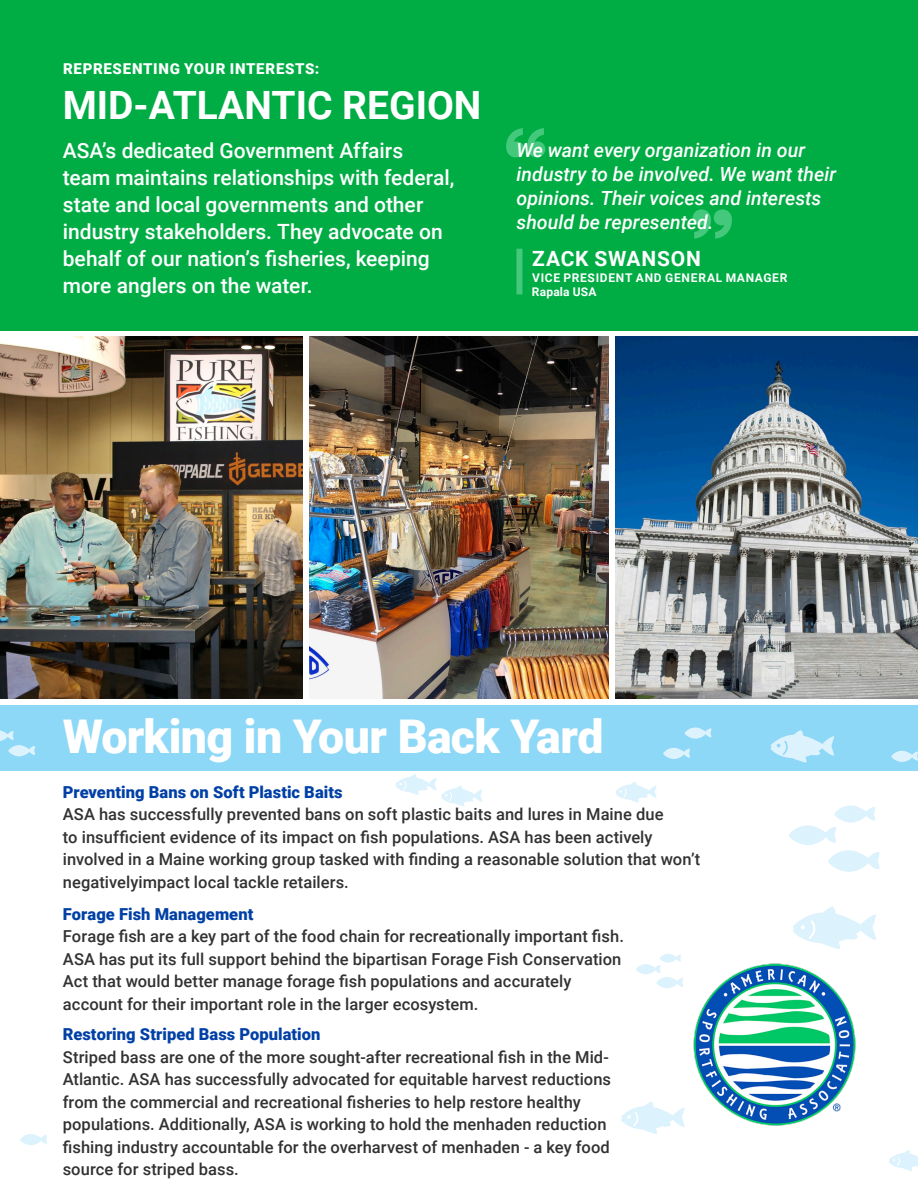
<style>
.page{position:relative;width:918px;height:1188px;background:#fff}
.page>*{position:absolute;margin:0;border:0;box-sizing:border-box;transform-origin:0 0}
.t1{font:900 46.5px "Roboto";letter-spacing:-.015em;color:#fff}
.t2{font:700 39px "Roboto";color:#fff}
.t3{font:500 21px/27px "Roboto";color:#fff}
.t4{font:700 21px "Roboto";letter-spacing:.04em;color:#fff}
.t5{font:italic 500 19.5px/24px "Roboto";color:#fff}
.t6{font:500 16.5px/22.5px "Roboto";letter-spacing:.005em;color:#333233}
.t7{font:900 15px "Roboto";letter-spacing:.045em;color:#fff}
.t8{font:700 12px/13.5px "Roboto";letter-spacing:.06em;color:#fff}
.s1{font-weight:900;color:#0040a6}
</style>
<div class="page">
<svg style="left:636px;top:954px;width:47px;height:34px"></svg>
<div style="left:0;top:705px;width:918px;height:65px;background:#8dd7f7"></div>
<div style="left:0;top:0;width:918px;height:330px;background:#00ad44"></div>
<img style="left:693px;top:963px;width:163px;height:163px">
<svg style="left:506px;top:128px;width:39px;height:29px"></svg>
<svg style="left:693px;top:209px;width:39px;height:30px"></svg>
<div style="left:516px;top:249px;width:6px;height:45px;background:#43c87c"></div>
<img style="left:0;top:337px;width:303px;height:361px">
<img style="left:309px;top:337px;width:300px;height:361px">
<img style="left:615px;top:337px;width:303px;height:361px">
<svg style="left:789px;top:805px;width:90px;height:144px"></svg>
<svg style="left:621px;top:1102px;width:64px;height:32px"></svg>
<svg style="left:0;top:730px;width:35px;height:26px"></svg>
<svg style="left:770px;top:730px;width:64px;height:33px"></svg>
<svg style="left:395px;top:774px;width:87px;height:32px"></svg>
<svg style="left:615px;top:782px;width:42px;height:21px"></svg>
<svg style="left:20px;top:1134px;width:27px;height:11px"></svg>
<svg style="left:685px;top:727px;width:26px;height:12px"></svg>
<svg style="left:663px;top:747px;width:27px;height:12px"></svg>
<svg style="left:891px;top:750px;width:27px;height:12px"></svg>
<svg style="left:889px;top:1150px;width:29px;height:21px"></svg>
<p class="t7" style="left:63px;top:58px;width:258px">REPRESENTING YOUR INTERESTS:</p>
<p class="t2" style="left:63px;top:78px;width:420px">MID-ATLANTIC REGION</p>
<p class="t3" style="left:63px;top:137px;width:393px">ASA’s dedicated Government Affairs team maintains relationships with federal, state and local governments and other industry stakeholders. They advocate on behalf of our nation’s fisheries, keeping more anglers on the water.</p>
<p class="t5" style="left:516px;top:138px;width:321px">We want every organization in our industry to be involved. We want their opinions. Their voices and interests should be represented.</p>
<p class="t4" style="left:532px;top:244px;width:170px">ZACK SWANSON</p>
<p class="t8" style="left:532px;top:271px;width:257px">VICE PRESIDENT AND GENERAL MANAGER<br>Rapala USA</p>
<p class="t1" style="left:63px;top:704px;width:542px">Working in Your Back Yard</p>
<p class="t6" style="left:63px;top:780px;width:639px"><span class="s1">Preventing Bans on Soft Plastic Baits<br></span>ASA has successfully prevented bans on soft plastic baits and lures in Maine due<br>to insufficient evidence of its impact on fish populations. ASA has been actively involved in a Maine working group tasked with finding a reasonable solution that won’t negativelyimpact local tackle retailers.</p>
<p class="t6" style="left:63px;top:902px;width:563px"><span class="s1">Forage Fish Management<br></span>Forage fish are a key part of the food chain for recreationally important fish.<br>ASA has put its full support behind the bipartisan Forage Fish Conservation Act that would better manage forage fish populations and accurately account for their important role in the larger ecosystem.</p>
<p class="t6" style="left:63px;top:1022px;width:550px"><span class="s1">Restoring Striped Bass Population<br></span>Striped bass are one of the more sought-after recreational fish in the Mid-Atlantic. ASA has successfully advocated for equitable harvest reductions from the commercial and recreational fisheries to help restore healthy populations. Additionally, ASA is working to hold the menhaden reduction fishing industry accountable for the overharvest of menhaden - a key food source for striped bass.</p>
</div>
